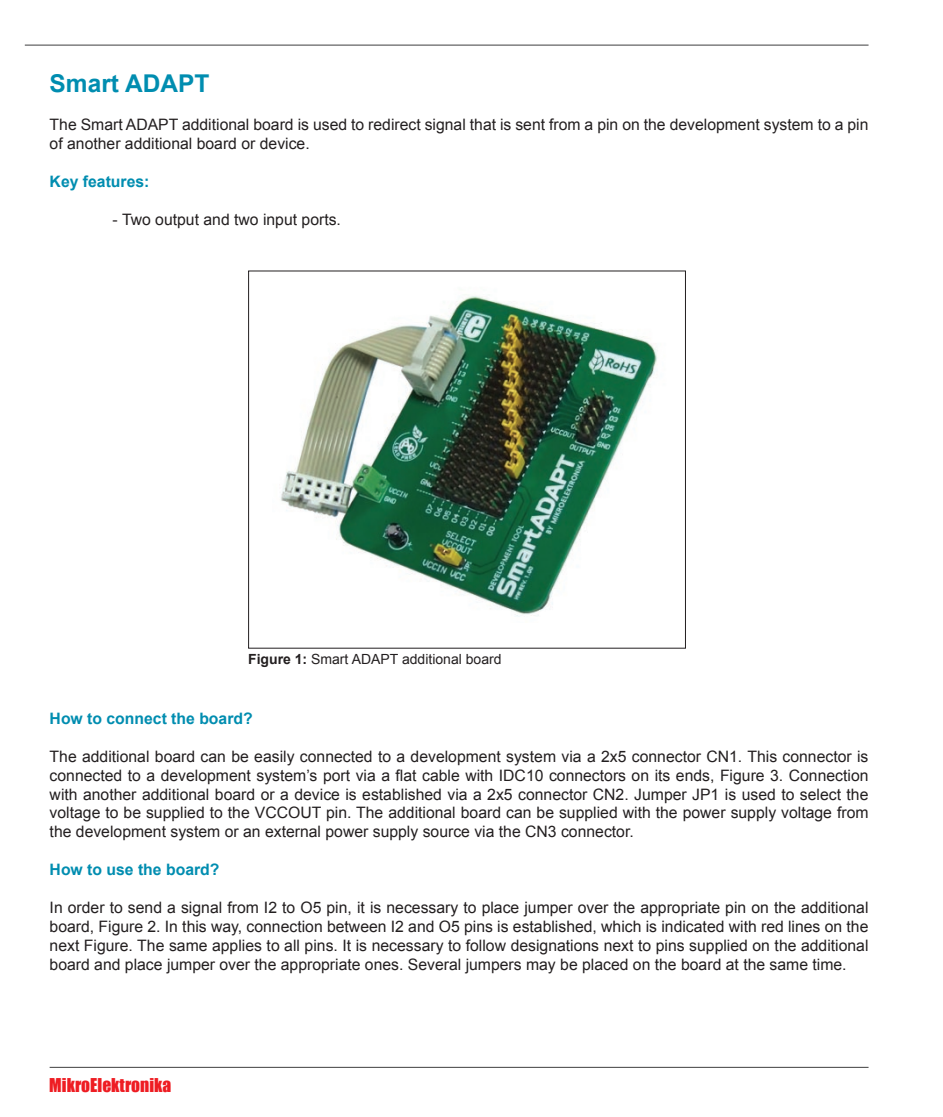
<style>
.page{position:relative;width:943px;height:1117px;background:#fff}
.page>*{position:absolute;margin:0;border:0;box-sizing:border-box;transform-origin:0 0}
.t1{font:700 24.5px "Arial";color:#008db0}
.t2{font:17.5px "Impact";color:#ee1d23}
.t3{font:15.75px/18.9px "Arial";color:#231f20;text-align:justify}
.t4{font:700 15.75px "Arial";color:#008db0}
.t5{font:14px "Arial";color:#231f20}
.s1{font-weight:700}
</style>
<div class="page">
<hr style="left:25px;top:45px;width:843px;height:1px;background:#3e3e3f">
<hr style="left:50px;top:1066px;width:818px;height:1px;background:#3e3e3f">
<img style="left:281px;top:296px;width:376px;height:321px">
<h1 class="t1" style="left:50px;top:74px;width:161px">Smart ADAPT</h1>
<p class="t3" style="left:50px;top:115px;width:820px">The Smart ADAPT additional board is used to redirect signal that is sent from a pin on the development system to a pin of another additional board or device.</p>
<p class="t4" style="left:50px;top:175px;width:101px">Key features:</p>
<p class="t3" style="left:113px;top:210px;width:230px">- Two output and two input ports.</p>
<p class="t5" style="left:248px;top:653px;width:255px"><span class="s1">Figure 1:</span> Smart ADAPT additional board</p>
<p class="t4" style="left:50px;top:712px;width:205px">How to connect the board?</p>
<p class="t3" style="left:50px;top:748px;width:820px">The additional board can be easily connected to a development system via a 2x5 connector CN1. This connector is connected to a development system’s port via a flat cable with IDC10 connectors on its ends, Figure 3. Connection with another additional board or a device is established via a 2x5 connector CN2. Jumper JP1 is used to select the voltage to be supplied to the VCCOUT pin. The additional board can be supplied with the power supply voltage from the development system or an external power supply source via the CN3 connector.</p>
<p class="t4" style="left:50px;top:863px;width:171px">How to use the board?</p>
<p class="t3" style="left:50px;top:897px;width:820px">In order to send a signal from I2 to O5 pin, it is necessary to place jumper over the appropriate pin on the additional board, Figure 2. In this way, connection between I2 and O5 pins is established, which is indicated with red lines on the next Figure. The same applies to all pins. It is necessary to follow designations next to pins supplied on the additional board and place jumper over the appropriate ones. Several jumpers may be placed on the board at the same time.</p>
<p class="t2" style="left:49px;top:1075px;width:123px">MikroElektronika</p>
</div>
